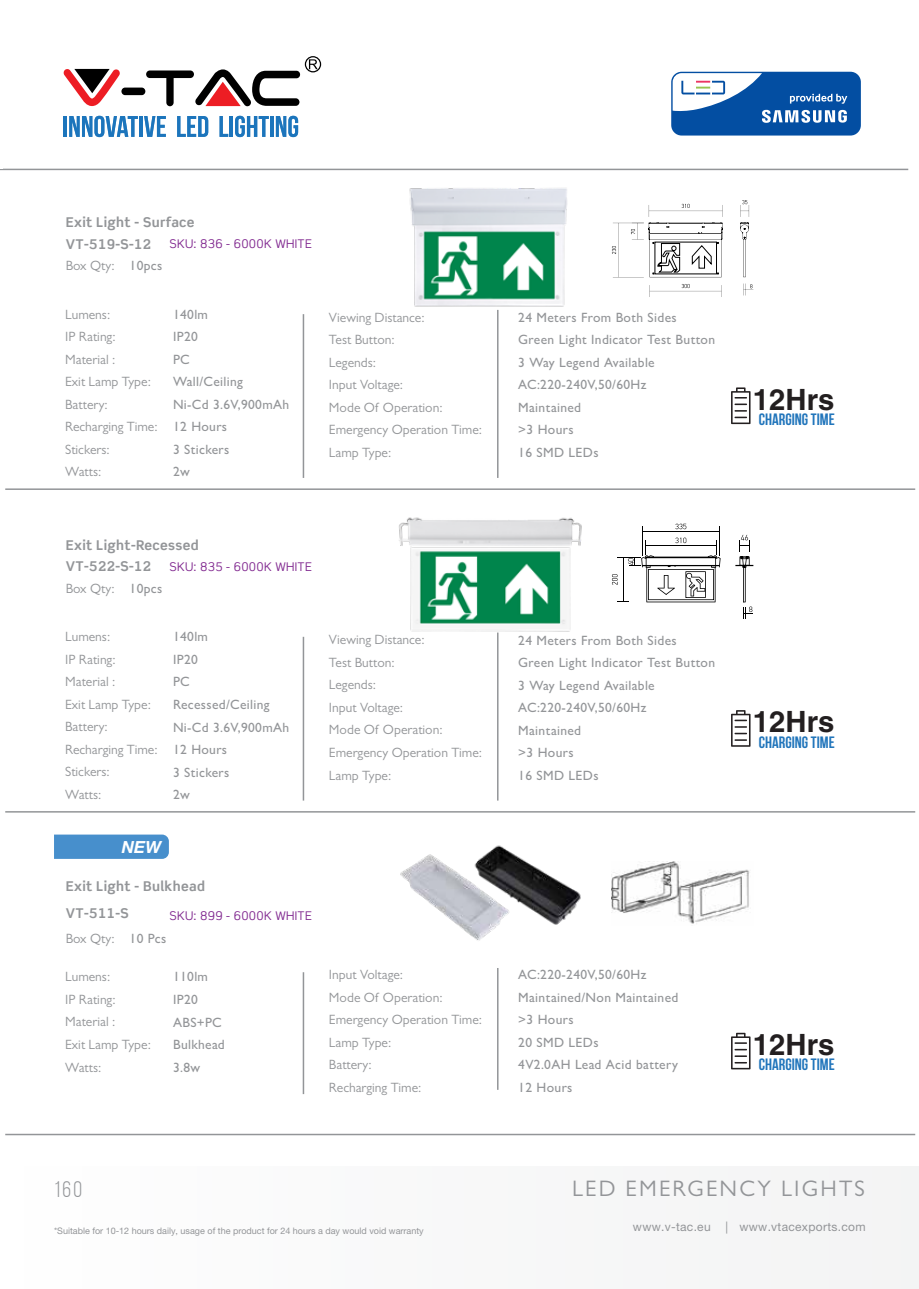
<style>
.page{position:relative;width:919px;height:1289px;background:#fff}
.page>*{position:absolute;margin:0;border:0;box-sizing:border-box;transform-origin:0 0}
.t1{font:700 29.4px "Helvetica LT Std";color:#231f20}
.t2{font:22.5px "Gill Sans MT Pro";letter-spacing:.1em;color:#939598}
.t3{font:22.5px "Bebas Neue";color:#939598}
.t4{font:italic 700 16.8px "Helvetica Neue LT Pro";color:#fff}
.t5{font:700 16.35px "Bebas Neue";color:#2175bb}
.t6{font:13.5px/22.5px "Gill Sans MT Pro";color:#939598}
.t7{font:500 13.5px/22.5px "Gill Sans MT Pro";letter-spacing:.025em;color:#939598}
.t8{font:700 13.5px/21.6px "Scene Std";letter-spacing:.025em;color:#939598}
.t9{font:12px "Scene Std";letter-spacing:.025em;color:#812990}
.t10{font:12px "Helvetica Neue LT Pro";letter-spacing:.025em;color:#939598}
.t11{font:9px "Helvetica Neue LT Pro";color:#939598}
</style>
<div class="page">
<hr style="left:64px;top:116px;width:3px;height:21px;background:#1c75bc">
<svg style="left:69px;top:116px;width:69px;height:21px"></svg>
<hr style="left:139px;top:116px;width:3px;height:21px;background:#1c75bc">
<svg style="left:144px;top:116px;width:22px;height:21px"></svg>
<svg style="left:177px;top:116px;width:31px;height:21px"></svg>
<svg style="left:219px;top:116px;width:9px;height:21px"></svg>
<hr style="left:230px;top:116px;width:3px;height:21px;background:#1c75bc">
<svg style="left:235px;top:116px;width:34px;height:21px"></svg>
<hr style="left:270px;top:116px;width:3px;height:21px;background:#1c75bc">
<svg style="left:276px;top:116px;width:22px;height:21px"></svg>
<div style="left:121px;top:88px;width:24px;height:7px;background:#000;border-radius:4px"></div>
<div style="left:146px;top:70px;width:48px;height:8px;background:#000;border-radius:4px"></div>
<div style="left:166px;top:71px;width:8px;height:35px;background:#000;border-radius:4px"></div>
<svg style="left:63px;top:69px;width:57px;height:37px"></svg>
<svg style="left:195px;top:56px;width:126px;height:50px"></svg>
<hr style="left:0;top:169px;width:908px;height:1px;background:#939598">
<svg style="left:671px;top:72px;width:189px;height:63px"></svg>
<img style="left:409px;top:188px;width:158px;height:128px">
<svg style="left:721px;top:285px;width:1px;height:12px"></svg>
<hr style="left:649px;top:291px;width:72px;height:1px;background:#000">
<svg style="left:681px;top:284px;width:8px;height:4px"></svg>
<svg style="left:743px;top:283px;width:10px;height:12px"></svg>
<hr style="left:612px;top:277px;width:31px;height:1px;background:#000">
<hr style="left:612px;top:223px;width:31px;height:1px;background:#000">
<hr style="left:618px;top:223px;width:1px;height:54px;background:#000">
<svg style="left:612px;top:246px;width:4px;height:8px"></svg>
<svg style="left:631px;top:200px;width:118px;height:77px"></svg>
<svg style="left:731px;top:387px;width:19px;height:37px"></svg>
<hr style="left:5px;top:488px;width:910px;height:2px;background:#939598">
<hr style="left:303px;top:314px;width:1px;height:164px;background:#939598">
<hr style="left:497px;top:310px;width:1px;height:168px;background:#939598">
<img style="left:399px;top:517px;width:183px;height:119px">
<svg style="left:735px;top:535px;width:18px;height:83px"></svg>
<svg style="left:612px;top:523px;width:108px;height:79px"></svg>
<svg style="left:731px;top:710px;width:19px;height:36px"></svg>
<hr style="left:5px;top:811px;width:910px;height:1px;background:#939598">
<hr style="left:303px;top:636px;width:1px;height:164px;background:#939598">
<hr style="left:497px;top:632px;width:1px;height:168px;background:#939598">
<img style="left:400px;top:845px;width:181px;height:96px">
<img style="left:612px;top:861px;width:138px;height:63px">
<svg style="left:731px;top:1032px;width:19px;height:37px"></svg>
<hr style="left:5px;top:1133px;width:910px;height:2px;background:#939598">
<hr style="left:303px;top:972px;width:1px;height:122px;background:#939598">
<hr style="left:497px;top:967px;width:1px;height:122px;background:#939598">
<div style="left:54px;top:834px;width:115px;height:24px;background:#478fcc"></div>
<div style="left:0;top:1166px;width:918px;height:122px;background:#f8f8f9"></div>
<p class="t8" style="left:66px;top:211px;width:130px">Exit Light - Surface<br>VT-519-S-12</p>
<p class="t9" style="left:169px;top:236px;width:144px">SKU: 836 - 6000K WHITE</p>
<p class="t6" style="left:66px;top:254px;width:50px">Box Qty:</p>
<p class="t7" style="left:130px;top:254px;width:34px">10pcs</p>
<p class="t7" style="left:173px;top:303px;width:118px">140lm<br>IP20<br>PC<br>Wall/Ceiling<br>Ni-Cd 3.6V,900mAh<br>12 Hours<br>3 Stickers<br>2w</p>
<p class="t7" style="left:518px;top:306px;width:198px">24 Meters From Both Sides<br>Green Light Indicator Test Button<br>3 Way Legend Available<br>AC:220-240V,50/60Hz<br>Maintained<br>&gt;3 Hours<br>16 SMD LEDs</p>
<p class="t6" style="left:65px;top:303px;width:94px">Lumens:<br>IP Rating:<br>Material :<br>Exit Lamp Type:<br>Battery:<br>Recharging Time:<br>Stickers:<br>Watts:</p>
<p class="t6" style="left:329px;top:306px;width:155px">Viewing Distance:<br>Test Button:<br>Legends:<br>Input Voltage:<br>Mode Of Operation:<br>Emergency Operation Time:<br>Lamp Type:</p>
<p class="t8" style="left:66px;top:534px;width:134px">Exit Light-Recessed<br>VT-522-S-12</p>
<p class="t9" style="left:169px;top:559px;width:144px">SKU: 835 - 6000K WHITE</p>
<p class="t6" style="left:66px;top:576px;width:50px">Box Qty:</p>
<p class="t7" style="left:130px;top:577px;width:34px">10pcs</p>
<p class="t7" style="left:173px;top:625px;width:118px">140lm<br>IP20<br>PC<br>Recessed/Ceiling<br>Ni-Cd 3.6V,900mAh<br>12 Hours<br>3 Stickers<br>2w</p>
<p class="t7" style="left:518px;top:628px;width:198px">24 Meters From Both Sides<br>Green Light Indicator Test Button<br>3 Way Legend Available<br>AC:220-240V,50/60Hz<br>Maintained<br>&gt;3 Hours<br>16 SMD LEDs</p>
<p class="t6" style="left:65px;top:625px;width:94px">Lumens:<br>IP Rating:<br>Material :<br>Exit Lamp Type:<br>Battery:<br>Recharging Time:<br>Stickers:<br>Watts:</p>
<p class="t6" style="left:329px;top:628px;width:155px">Viewing Distance:<br>Test Button:<br>Legends:<br>Input Voltage:<br>Mode Of Operation:<br>Emergency Operation Time:<br>Lamp Type:</p>
<p class="t4" style="left:122px;top:837px;width:41px">NEW</p>
<p class="t8" style="left:66px;top:872px;width:141px;line-height:26.5px">Exit Light - Bulkhead<br>VT-511-S</p>
<p class="t9" style="left:169px;top:907px;width:144px">SKU: 899 - 6000K WHITE</p>
<p class="t6" style="left:66px;top:927px;width:50px">Box Qty:</p>
<p class="t7" style="left:130px;top:927px;width:38px">10 Pcs</p>
<p class="t7" style="left:173px;top:965px;width:53px">110lm<br>IP20<br>ABS+PC<br>Bulkhead<br>3.8w</p>
<p class="t7" style="left:518px;top:963px;width:161px">AC:220-240V,50/60Hz<br>Maintained/Non Maintained &gt;3 Hours<br>20 SMD LEDs<br>4V2.0AH Lead Acid battery<br>12 Hours</p>
<p class="t6" style="left:65px;top:965px;width:87px">Lumens:<br>IP Rating:<br>Material :<br>Exit Lamp Type:<br>Watts:</p>
<p class="t6" style="left:329px;top:963px;width:155px">Input Voltage:<br>Mode Of Operation:<br>Emergency Operation Time:<br>Lamp Type:<br>Battery:<br>Recharging Time:</p>
<h1 class="t1" style="left:752px;top:381px;width:83px">12Hrs</h1>
<p class="t5" style="left:758px;top:410px;width:77px">CHARGING TIME</p>
<h1 class="t1" style="left:752px;top:704px;width:83px">12Hrs</h1>
<p class="t5" style="left:758px;top:733px;width:77px">CHARGING TIME</p>
<h1 class="t1" style="left:752px;top:1026px;width:83px">12Hrs</h1>
<p class="t5" style="left:758px;top:1055px;width:77px">CHARGING TIME</p>
<h2 class="t3" style="left:54px;top:1177px;width:29px">160</h2>
<h2 class="t2" style="left:572px;top:1174px;width:294px">LED EMERGENCY LIGHTS</h2>
<p class="t11" style="left:54px;top:1224px;width:371px">*Suitable for 10-12 hours daily, usage of the product for 24 hours a day would void warranty</p>
<p class="t10" style="left:633px;top:1219px;width:234px">www.v-tac.eu | www.vtacexports.com</p>
</div>
